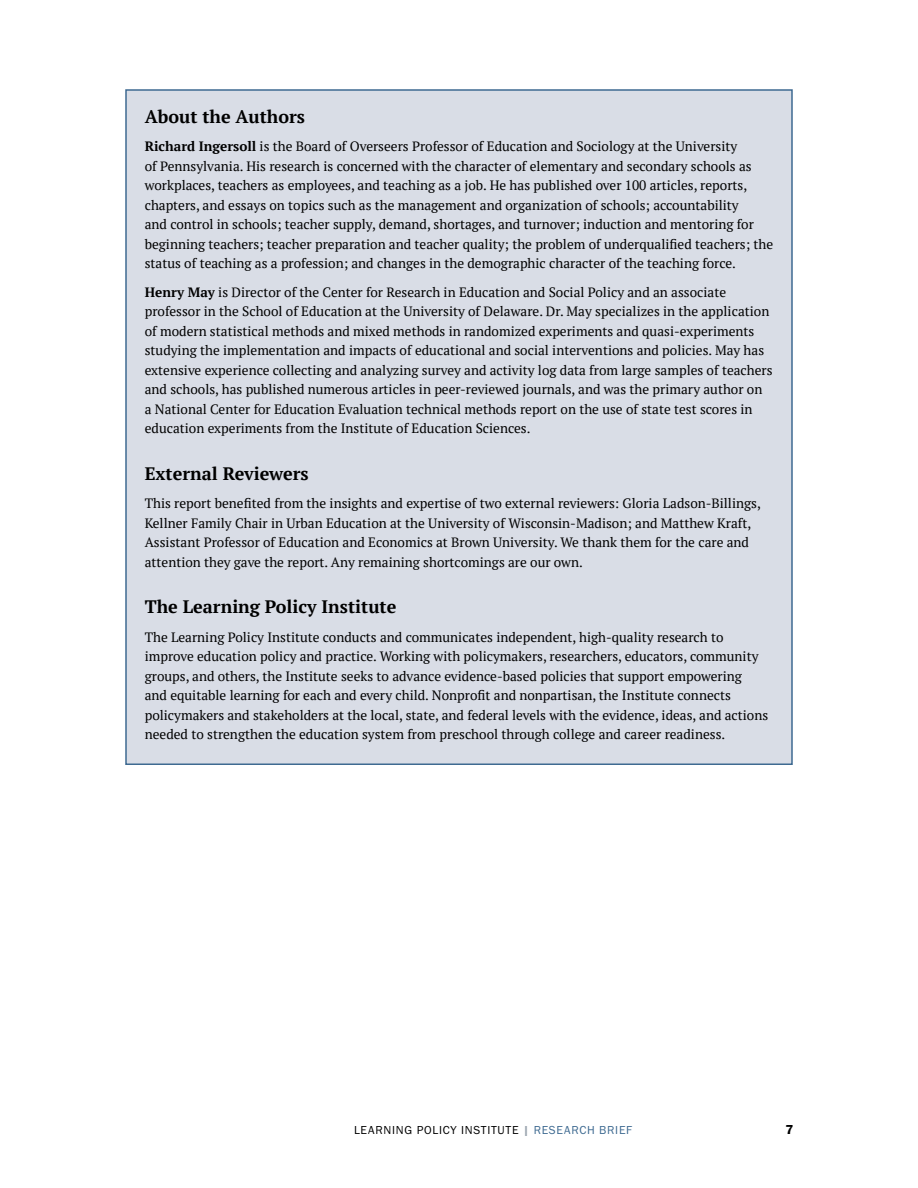
<style>
.page{position:relative;width:918px;height:1188px;background:#fff}
.page>*{position:absolute;margin:0;border:0;box-sizing:border-box;transform-origin:0 0}
.t1{font:700 18px "PT Serif";color:#000}
.t2{font:13.5px/19.5px "PT Serif";color:#000}
.t3{font:13.5px "Franklin Gothic URW Dem";color:#000}
.t4{font:12px "Franklin Gothic URW Boo";letter-spacing:.06em;color:#000}
.s1{font-weight:700}
.s2{font-family:"Franklin Gothic URW Hea";color:#99a4ae}
.s3{color:#3e6a91}
</style>
<div class="page">
<div style="left:126px;top:90px;width:666px;height:674px;background:#d9dde6"></div>
<h1 class="t1" style="left:145px;top:104px;width:162px">About the Authors</h1>
<p class="t2" style="left:145px;top:137px;width:630px"><span class="s1">Richard Ingersoll</span> is the Board of Overseers Professor of Education and Sociology at the University<br>of Pennsylvania. His research is concerned with the character of elementary and secondary schools as workplaces, teachers as employees, and teaching as a job. He has published over 100 articles, reports, chapters, and essays on topics such as the management and organization of schools; accountability<br>and control in schools; teacher supply, demand, shortages, and turnover; induction and mentoring for beginning teachers; teacher preparation and teacher quality; the problem of underqualified teachers; the status of teaching as a profession; and changes in the demographic character of the teaching force.</p>
<p class="t2" style="left:145px;top:282px;width:629px"><span class="s1">Henry May</span> is Director of the Center for Research in Education and Social Policy and an associate professor in the School of Education at the University of Delaware. Dr. May specializes in the application of modern statistical methods and mixed methods in randomized experiments and quasi-experiments studying the implementation and impacts of educational and social interventions and policies. May has extensive experience collecting and analyzing survey and activity log data from large samples of teachers and schools, has published numerous articles in peer-reviewed journals, and was the primary author on<br>a National Center for Education Evaluation technical methods report on the use of state test scores in education experiments from the Institute of Education Sciences.</p>
<h1 class="t1" style="left:145px;top:461px;width:166px">External Reviewers</h1>
<p class="t2" style="left:145px;top:494px;width:618px">This report benefited from the insights and expertise of two external reviewers: Gloria Ladson-Billings, Kellner Family Chair in Urban Education at the University of Wisconsin-Madison; and Matthew Kraft, Assistant Professor of Education and Economics at Brown University. We thank them for the care and attention they gave the report. Any remaining shortcomings are our own.</p>
<h1 class="t1" style="left:145px;top:595px;width:253px">The Learning Policy Institute</h1>
<p class="t2" style="left:145px;top:627px;width:625px">The Learning Policy Institute conducts and communicates independent, high-quality research to improve education policy and practice. Working with policymakers, researchers, educators, community groups, and others, the Institute seeks to advance evidence-based policies that support empowering<br>and equitable learning for each and every child. Nonprofit and nonpartisan, the Institute connects policymakers and stakeholders at the local, state, and federal levels with the evidence, ideas, and actions needed to strengthen the education system from preschool through college and career readiness.</p>
<p class="t4" style="left:354px;top:1123px;width:280px">LEARNING POLICY INSTITUTE <span class="s2">|</span> <span class="s3">RESEARCH BRIEF</span></p>
<p class="t3" style="left:786px;top:1121px;width:9px">7</p>
</div>
